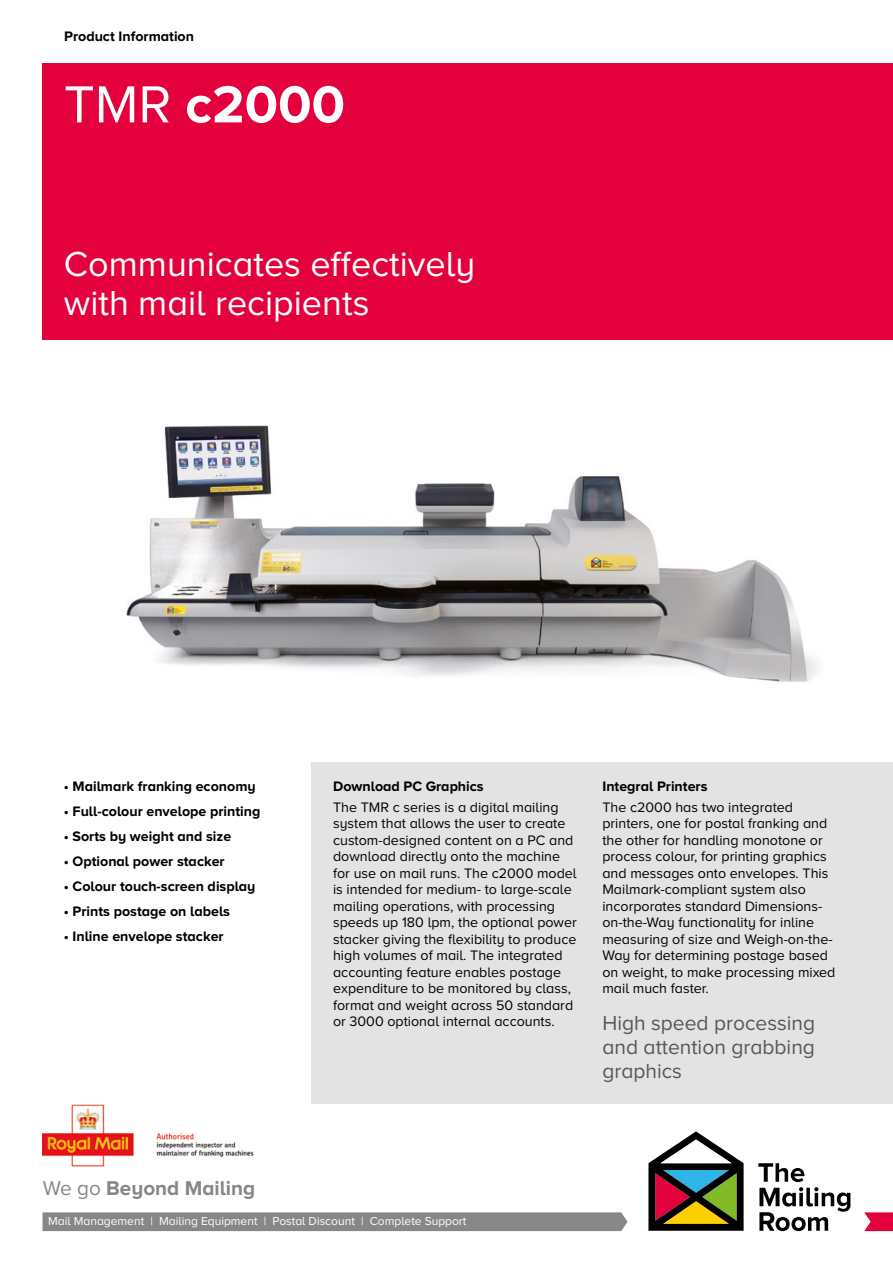
<style>
.page{position:relative;width:893px;height:1263px;background:#fff}
.page>*{position:absolute;margin:0;border:0;box-sizing:border-box;transform-origin:0 0}
.t1{font:700 54px "Proxima Nova A";color:#fff}
.t2{font:36px/39px "Proxima Nova A";color:#fff}
.t3{font:21px/24px "Proxima Nova A";color:#575756;text-align:justify}
.t4{font:700 20.7px "Proxima Nova A";color:#878787}
.t5{font:14.25px/16.5px "Proxima Nova A";color:#000}
.t6{font:700 14.25px "Proxima Nova A";color:#000}
.t7{font:12px "Proxima Nova A";color:#fff}
.s1{font-weight:400}
</style>
<div class="page">
<div style="left:43px;top:1212px;width:585px;height:19px;background:#878787"></div>
<div style="left:43px;top:64px;width:850px;height:276px;background:#e4003c"></div>
<div style="left:312px;top:762px;width:581px;height:342px;background:#e3e3e3"></div>
<img style="left:43px;top:1104px;width:211px;height:63px">
<svg style="left:758px;top:1163px;width:92px;height:68px"></svg>
<svg style="left:648px;top:1131px;width:96px;height:100px"></svg>
<svg style="left:864px;top:1212px;width:29px;height:19px"></svg>
<img style="left:126px;top:425px;width:692px;height:257px">
<p class="t6" style="left:64px;top:28px;width:131px">Product Information</p>
<h1 class="t1" style="left:64px;top:74px;width:283px"><span class="s1">TMR</span> c2000</h1>
<h2 class="t2" style="left:64px;top:244px;width:413px">Communicates effectively with mail recipients</h2>
<p class="t6" style="left:64px;top:778px;width:194px">• Mailmark franking economy</p>
<p class="t6" style="left:64px;top:803px;width:198px">• Full-colour envelope printing</p>
<p class="t6" style="left:64px;top:828px;width:169px">• Sorts by weight and size</p>
<p class="t6" style="left:64px;top:853px;width:162px">• Optional power stacker</p>
<p class="t6" style="left:64px;top:878px;width:193px">• Colour touch-screen display</p>
<p class="t6" style="left:64px;top:903px;width:168px">• Prints postage on labels</p>
<p class="t6" style="left:64px;top:928px;width:161px">• Inline envelope stacker</p>
<p class="t6" style="left:333px;top:778px;width:152px">Download PC Graphics</p>
<p class="t5" style="left:333px;top:798px;width:245px">The TMR c series is a digital mailing system that allows the user to create custom-designed content on a PC and download directly onto the machine for use on mail runs. The c2000 model is intended for medium- to large-scale mailing operations, with processing speeds up 180 lpm, the optional power stacker giving the flexibility to produce high volumes of mail. The integrated accounting feature enables postage expenditure to be monitored by class, format and weight across 50 standard or 3000 optional internal accounts.</p>
<p class="t6" style="left:602px;top:778px;width:107px">Integral Printers</p>
<p class="t5" style="left:602px;top:798px;width:235px">The c2000 has two integrated printers, one for postal franking and the other for handling monotone or process colour, for printing graphics and messages onto envelopes. This Mailmark-compliant system also incorporates standard Dimensions&shy;on-the-Way functionality for inline measuring of size and Weigh-on-the-Way for determining postage based on weight, to make processing mixed mail much faster.</p>
<h3 class="t3" style="left:602px;top:1011px;width:214px">High speed processing and attention grabbing graphics</h3>
<h3 class="t4" style="left:43px;top:1177px;width:214px"><span class="s1">We go</span> Beyond Mailing</h3>
<p class="t7" style="left:48px;top:1214px;width:420px">Mail Management | Mailing Equipment | Postal Discount | Complete Support</p>
</div>
